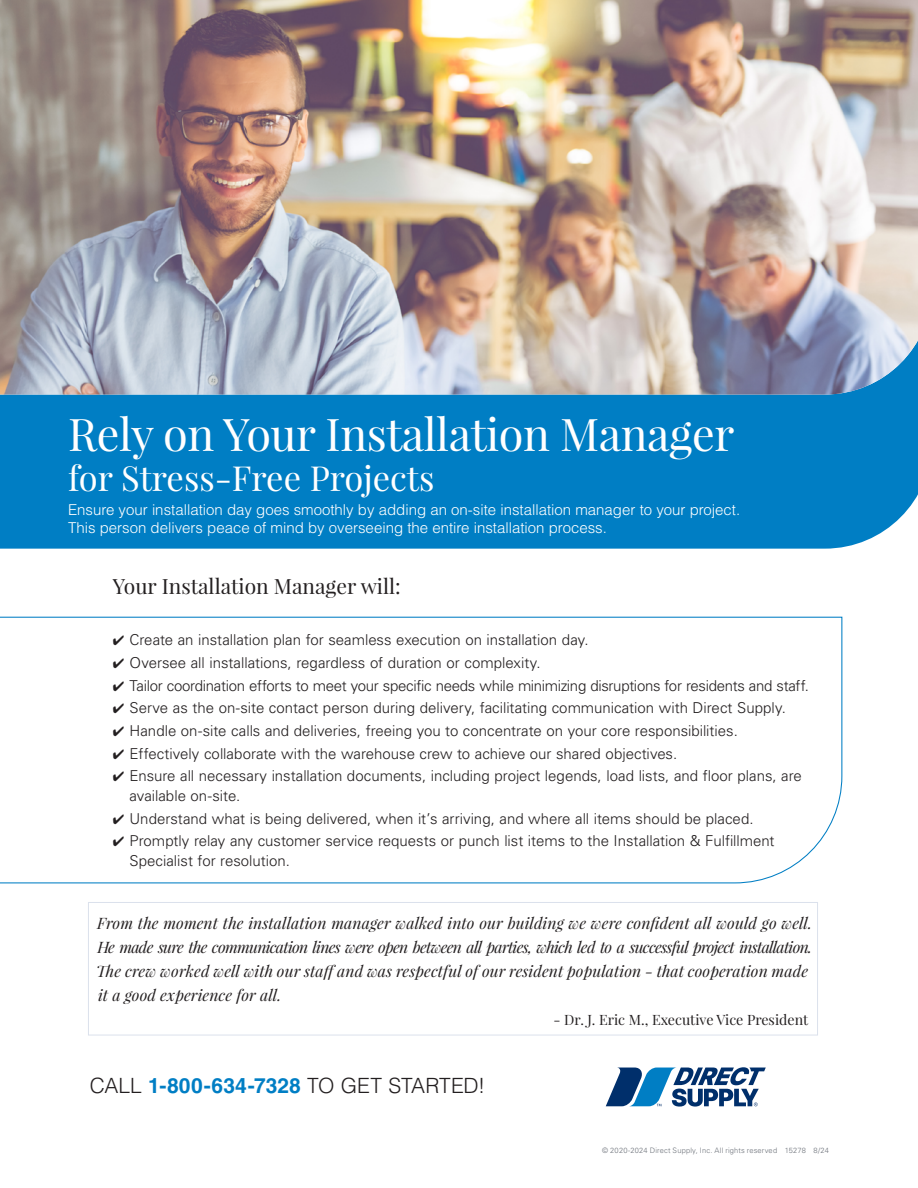
<style>
.page{position:relative;width:918px;height:1188px;background:#fff}
.page>*{position:absolute;margin:0;border:0;box-sizing:border-box;transform-origin:0 0}
.t1{font:45px "Playfair Display";letter-spacing:-.01em;color:#fff}
.t2{font:34.5px "Playfair Display";color:#fff}
.t3{font:300 21px "Helvetica LT Std";color:#231f20}
.t4{font:21px "Playfair Display";color:#231f20}
.t5{font:italic 15.75px/24px "Playfair Display";letter-spacing:.005em;color:#231f20}
.t6{font:300 15px/19.5px "Univers LT Std";color:#231f20}
.t7{font:300 15px/18px "Helvetica LT Std";color:#fff}
.t8{font:300 15px "Univers LT Std";letter-spacing:-.02em;color:#231f20}
.t9{font:14.25px "Playfair Display";color:#231f20}
.t10{font:300 7.5px "Univers LT Std";letter-spacing:.02em;color:#6d727a}
.s1{font-weight:700;color:#007ec4}
</style>
<div class="page">
<div style="left:0;top:395px;width:918px;height:154px;background:#007ec4"></div>
<svg style="left:0;top:616px;width:843px;height:268px"></svg>
<img style="left:0;top:0;width:918px;height:395px">
<div style="left:88px;top:902px;width:730px;height:133px;border:1px solid #dbe1ec"></div>
<svg style="left:606px;top:1067px;width:160px;height:40px"></svg>
<h1 class="t1" style="left:68px;top:406px;width:668px">Rely on Your Installation Manager</h1>
<h2 class="t2" style="left:68px;top:457px;width:368px">for Stress-Free Projects</h2>
<p class="t7" style="left:68px;top:501px;width:674px">Ensure your installation day goes smoothly by adding an on-site installation manager to your project.<br>This person delivers peace of mind by overseeing the entire installation process.</p>
<h3 class="t4" style="left:113px;top:573px;width:289px">Your Installation Manager will:</h3>
<p class="t6" style="left:113px;top:630px;width:477px">✔ Create an installation plan for seamless execution on installation day.</p>
<p class="t6" style="left:113px;top:653px;width:429px">✔ Oversee all installations, regardless of duration or complexity.</p>
<p class="t8" style="left:113px;top:676px;width:698px">✔ Tailor coordination efforts to meet your specific needs while minimizing disruptions for residents and staff.</p>
<p class="t6" style="left:113px;top:698px;width:675px">✔ Serve as the on-site contact person during delivery, facilitating communication with Direct Supply.</p>
<p class="t6" style="left:113px;top:721px;width:626px">✔ Handle on-site calls and deliveries, freeing you to concentrate on your core responsibilities.</p>
<p class="t6" style="left:113px;top:744px;width:566px">✔ Effectively collaborate with the warehouse crew to achieve our shared objectives.</p>
<p class="t6" style="left:130px;top:766px;width:674px;text-indent:-17px">✔ Ensure all necessary installation documents, including project legends, load lists, and floor plans, are available on-site.</p>
<p class="t6" style="left:113px;top:809px;width:642px">✔ Understand what is being delivered, when it’s arriving, and where all items should be placed.</p>
<p class="t6" style="left:130px;top:831px;width:647px;text-indent:-17px">✔ Promptly relay any customer service requests or punch list items to the Installation &amp; Fulfillment<br>Specialist for resolution.</p>
<p class="t5" style="left:96px;top:911px;width:717px">From the moment the installation manager walked into our building we were confident all would go well.<br>He made sure the communication lines were open between all parties, which led to a successful project installation.<br>The crew worked well with our staff and was respectful of our resident population - that cooperation made it a good experience for all.</p>
<p class="t9" style="left:554px;top:1011px;width:256px">- Dr. J. Eric M., Executive Vice President</p>
<h3 class="t3" style="left:90px;top:1073px;width:397px">CALL <span class="s1">1-800-634-7328</span> TO GET STARTED!</h3>
<p class="t10" style="left:602px;top:1146px;width:228px">© 2020-2024 Direct Supply, Inc. All rights reserved 15278 8/24</p>
</div>
